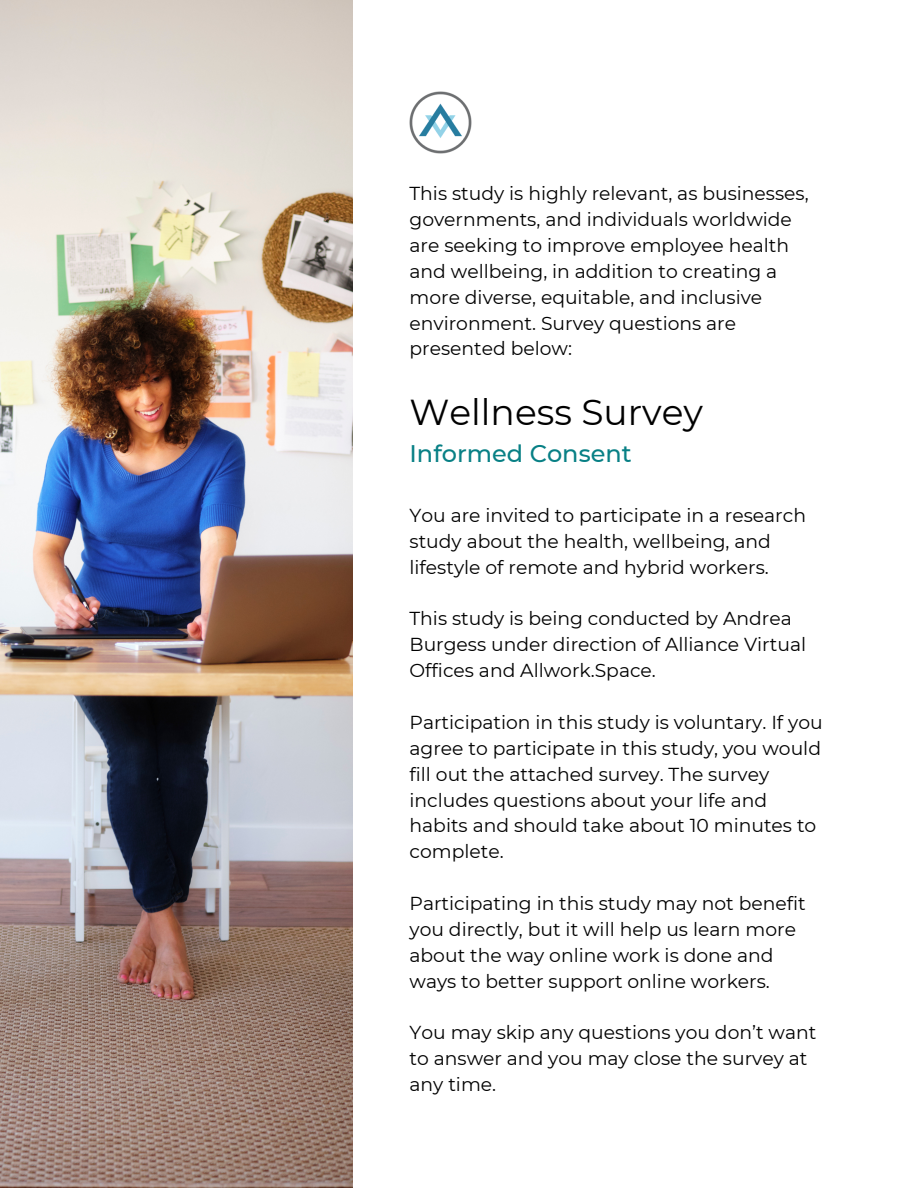
<style>
.page{position:relative;width:918px;height:1188px;background:#fff}
.page>*{position:absolute;margin:0;border:0;box-sizing:border-box;transform-origin:0 0}
.t1{font:36px "Montserrat";color:#000}
.t2{font:500 24px "Montserrat";color:#088085}
.t3{font:18.75px/25.8px "Montserrat";color:#000}
</style>
<div class="page">
<img style="left:410px;top:92px;width:61px;height:62px">
<img style="left:0;top:0;width:352px;height:1188px">
<p class="t3" style="left:410px;top:181px;width:401px">This study is highly relevant, as businesses, governments, and individuals worldwide are seeking to improve employee health and wellbeing, in addition to creating a more diverse, equitable, and inclusive environment. Survey questions are presented below:</p>
<p class="t1" style="left:410px;top:390px;width:295px">Wellness Survey</p>
<p class="t2" style="left:410px;top:439px;width:224px">Informed Consent</p>
<p class="t3" style="left:410px;top:502px;width:398px">You are invited to participate in a research study about the health, wellbeing, and lifestyle of remote and hybrid workers.</p>
<p class="t3" style="left:410px;top:606px;width:398px">This study is being conducted by Andrea<br>Burgess under direction of Alliance Virtual<br>Offices and Allwork.Space.</p>
<p class="t3" style="left:410px;top:709px;width:415px">Participation in this study is voluntary. If you agree to participate in this study, you would fill out the attached survey. The survey includes questions about your life and habits and should take about 10 minutes to complete.</p>
<p class="t3" style="left:410px;top:890px;width:398px">Participating in this study may not benefit you directly, but it will help us learn more about the way online work is done and ways to better support online workers.</p>
<p class="t3" style="left:410px;top:1020px;width:408px">You may skip any questions you don’t want to answer and you may close the survey at any time.</p>
</div>
